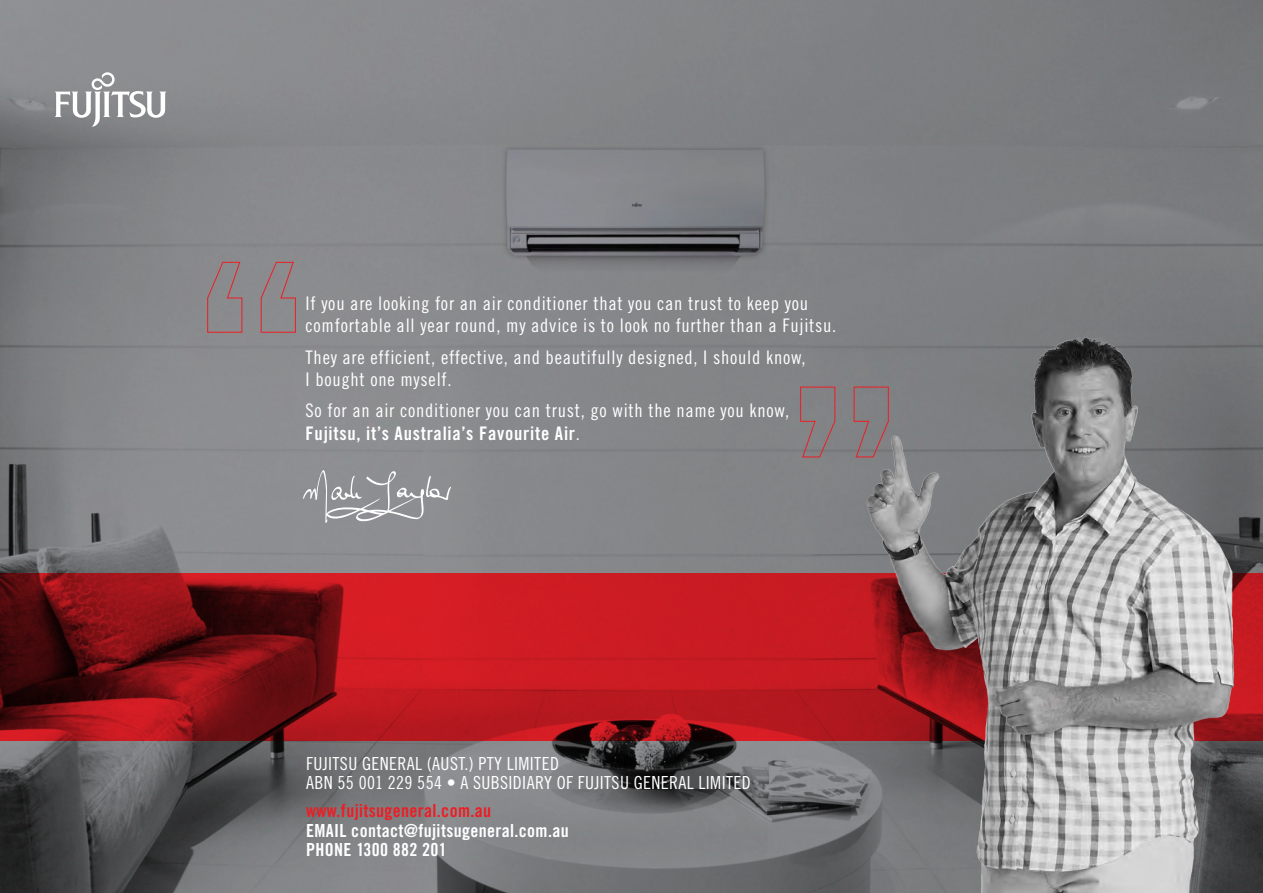
<style>
.page{position:relative;width:1263px;height:893px;background:#fff}
.page>*{position:absolute;margin:0;border:0;box-sizing:border-box;transform-origin:0 0}
.t1{font:18.75px/22.6px "Trade Gothic LT Std Cn 18";letter-spacing:.04em;color:#fff}
.t2{font:18px "Trade Gothic LT Std Cn 18";letter-spacing:.02em;color:#fff}
.t3{font:18px "Trade Gothic LT Std Bd Cn 20";letter-spacing:.02em;color:#fff}
.t4{font:18px "Trade Gothic LT Std Bd Cn 20";letter-spacing:.02em;color:#ed1d24}
.s1{font-family:"Trade Gothic LT Std Bd Cn 20"}
</style>
<div class="page">
<img style="left:0;top:0;width:1263px;height:893px">
<svg style="left:207px;top:261px;width:89px;height:72px;background:#908386"></svg>
<svg style="left:800px;top:386px;width:53px;height:72px;background:#877c7f"></svg>
<svg style="left:303px;top:470px;width:148px;height:53px;background:#9b9da0"></svg>
<img style="left:853px;top:332px;width:410px;height:561px">
<svg style="left:55px;top:72px;width:111px;height:55px"></svg>
<p class="t1" style="left:306px;top:291px;width:532px">If you are looking for an air conditioner that you can trust to keep you comfortable all year round, my advice is to look no further than a Fujitsu.</p>
<p class="t1" style="left:306px;top:345px;width:502px">They are efficient, effective, and beautifully designed, I should know,<br>I bought one myself.</p>
<p class="t1" style="left:306px;top:399px;width:485px">So for an air conditioner you can trust, go with the name you know,<br><span class="s1">Fujitsu, it’s Australia’s Favourite Air</span>.</p>
<p class="t2" style="left:306px;top:753px;width:254px">FUJITSU GENERAL (AUST.) PTY LIMITED</p>
<p class="t2" style="left:306px;top:772px;width:446px">ABN 55 001 229 554 • A SUBSIDIARY OF FUJITSU GENERAL LIMITED</p>
<p class="t4" style="left:306px;top:800px;width:186px">www.fujitsugeneral.com.au</p>
<p class="t3" style="left:306px;top:819px;width:264px">EMAIL contact@fujitsugeneral.com.au</p>
<p class="t3" style="left:306px;top:839px;width:142px">PHONE 1300 882 201</p>
</div>
